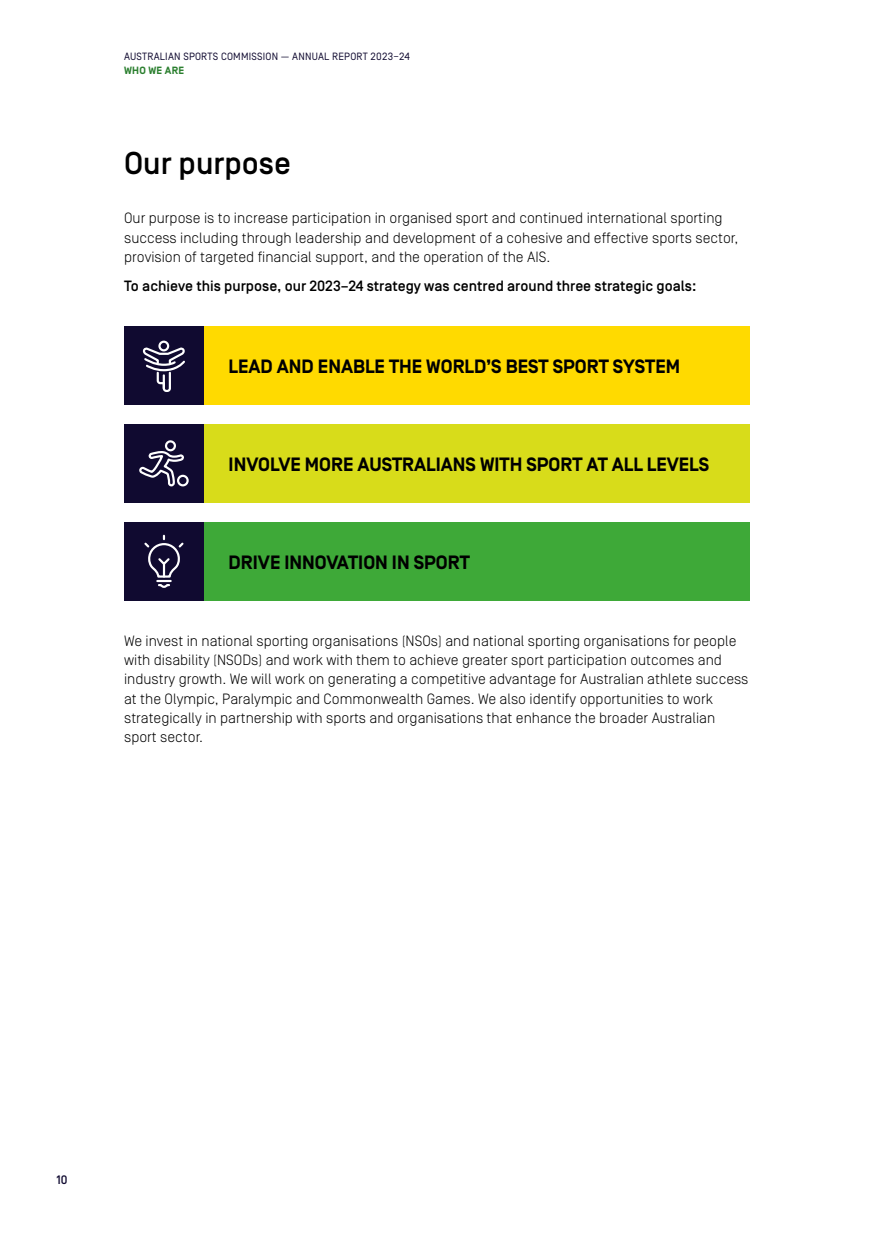
<style>
.page{position:relative;width:874px;height:1241px;background:#fff}
.page>*{position:absolute;margin:0;border:0;box-sizing:border-box;transform-origin:0 0}
.t1{font:500 31.5px "Simplon Norm";color:#000}
.t2{font:700 19.25px "Simplon Norm";color:#000}
.Body_text{font:300 14.88px/19.2px "Simplon Norm";color:#000}
.Body_text-2{font:500 14.88px "Simplon Norm";color:#000}
.t3{font:500 12.25px "Simplon Norm";color:#100a30}
.t4{font:10.5px "Simplon Norm";letter-spacing:.02em;color:#100a30}
.t5{font:700 10.5px "Simplon Norm";letter-spacing:.02em;color:#2b7f2f}
</style>
<div class="page">
<div style="left:204px;top:424px;width:545px;height:79px;background:#d8dc1a"></div>
<div style="left:124px;top:424px;width:80px;height:79px;background:#100a30"></div>
<div style="left:204px;top:521px;width:545px;height:79px;background:#3ea938"></div>
<div style="left:124px;top:521px;width:80px;height:79px;background:#100a30"></div>
<svg style="left:137px;top:440px;width:53px;height:148px"></svg>
<div style="left:204px;top:326px;width:545px;height:79px;background:#ffda00"></div>
<div style="left:124px;top:326px;width:80px;height:79px;background:#100a30"></div>
<div style="left:158px;top:340px;width:11px;height:11px;border:2px solid #fff;border-radius:50%"></div>
<svg style="left:142px;top:345px;width:43px;height:47px"></svg>
<p class="t4" style="left:124px;top:51px;width:287px">AUSTRALIAN SPORTS COMMISSION — ANNUAL REPORT 2023–24</p>
<p class="t5" style="left:124px;top:65px;width:61px">WHO WE ARE</p>
<h2 class="t1" style="left:124px;top:147px;width:168px">Our purpose</h2>
<p class="Body_text" style="left:124px;top:209px;width:615px">Our purpose is to increase participation in organised sport and continued international sporting success including through leadership and development of a cohesive and effective sports sector, provision of targeted financial support, and the operation of the AIS.</p>
<p class="Body_text-2" style="left:124px;top:278px;width:573px">To achieve this purpose, our 2023–24 strategy was centred around three strategic goals:</p>
<p class="t2" style="left:228px;top:356px;width:453px">LEAD AND ENABLE THE WORLD’S BEST SPORT SYSTEM</p>
<p class="t2" style="left:228px;top:454px;width:482px">INVOLVE MORE AUSTRALIANS WITH SPORT AT ALL LEVELS</p>
<p class="t2" style="left:228px;top:552px;width:242px">DRIVE INNOVATION IN SPORT</p>
<p class="Body_text" style="left:124px;top:631px;width:625px">We invest in national sporting organisations (NSOs) and national sporting organisations for people with disability (NSODs) and work with them to achieve greater sport participation outcomes and industry growth. We will work on generating a competitive advantage for Australian athlete success at the Olympic, Paralympic and Commonwealth Games. We also identify opportunities to work strategically in partnership with sports and organisations that enhance the broader Australian sport sector.</p>
<p class="t3" style="left:56px;top:1172px;width:13px">10</p>
</div>
